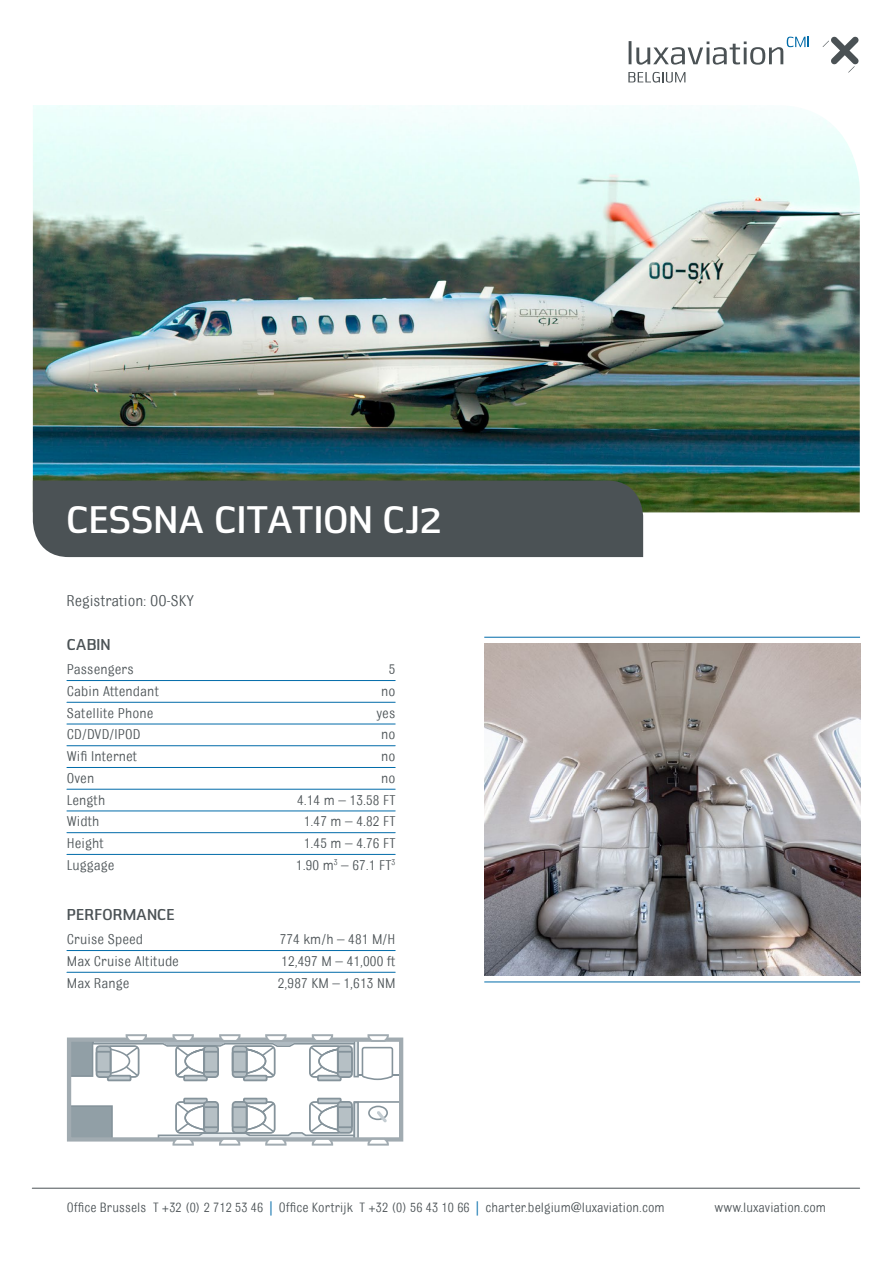
<style>
.page{position:relative;width:893px;height:1263px;background:#fff}
.page>*{position:absolute;margin:0;border:0;box-sizing:border-box;transform-origin:0 0}
.t1{font:700 40.2px "Nuri";color:#fff}
.t2{font:16.5px "Bulldog";color:#4b5255}
.t3{font:700 16.5px "Nuri";color:#4b5255}
.t4{font:15px "Bulldog";letter-spacing:.005em;color:#4b5255}
.t5{font:14.25px "Bulldog";letter-spacing:.005em;color:#4b5255}
.s1{color:#006ba9}
</style>
<div class="page">
<img style="left:33px;top:105px;width:827px;height:407px">
<img style="left:484px;top:643px;width:376px;height:332px">
<hr style="left:629px;top:41px;width:2px;height:23px;background:#4b5255">
<svg style="left:823px;top:36px;width:36px;height:37px"></svg>
<svg style="left:636px;top:37px;width:173px;height:28px"></svg>
<svg style="left:628px;top:72px;width:57px;height:11px"></svg>
<hr style="left:67px;top:680px;width:328px;height:1px;background:#006ba9">
<hr style="left:67px;top:854px;width:328px;height:1px;background:#006ba9">
<hr style="left:67px;top:832px;width:328px;height:1px;background:#006ba9">
<hr style="left:67px;top:810px;width:328px;height:1px;background:#006ba9">
<hr style="left:67px;top:789px;width:328px;height:1px;background:#006ba9">
<hr style="left:67px;top:767px;width:328px;height:1px;background:#006ba9">
<hr style="left:67px;top:745px;width:328px;height:1px;background:#006ba9">
<hr style="left:67px;top:724px;width:328px;height:1px;background:#006ba9">
<hr style="left:67px;top:702px;width:328px;height:1px;background:#006ba9">
<hr style="left:67px;top:950px;width:328px;height:1px;background:#006ba9">
<hr style="left:67px;top:972px;width:328px;height:1px;background:#006ba9">
<hr style="left:32px;top:1188px;width:828px;height:1px;background:#4b5255">
<hr style="left:484px;top:637px;width:376px;height:1px;background:#006ba9">
<hr style="left:484px;top:981px;width:376px;height:1px;background:#006ba9">
<div style="left:33px;top:480px;width:610px;height:77px;background:#4b5255"></div>
<svg style="left:67px;top:1034px;width:336px;height:111px"></svg>
<h1 class="t1" style="left:67px;top:496px;width:376px">CESSNA CITATION CJ2</h1>
<p class="t2" style="left:67px;top:592px;width:129px">Registration: OO-SKY</p>
<p class="t3" style="left:67px;top:634px;width:45px">CABIN</p>
<p class="t4" style="left:67px;top:662px;width:68px">Passengers</p>
<p class="t4" style="left:389px;top:662px;width:8px">5</p>
<p class="t4" style="left:67px;top:683px;width:94px">Cabin Attendant</p>
<p class="t4" style="left:381px;top:683px;width:16px">no</p>
<p class="t4" style="left:67px;top:705px;width:88px">Satellite Phone</p>
<p class="t4" style="left:376px;top:705px;width:21px">yes</p>
<p class="t4" style="left:67px;top:727px;width:75px">CD/DVD/IPOD</p>
<p class="t4" style="left:381px;top:727px;width:16px">no</p>
<p class="t4" style="left:67px;top:749px;width:72px">Wifi Internet</p>
<p class="t4" style="left:381px;top:749px;width:16px">no</p>
<p class="t4" style="left:67px;top:770px;width:29px">Oven</p>
<p class="t4" style="left:381px;top:770px;width:16px">no</p>
<p class="t4" style="left:67px;top:792px;width:40px">Length</p>
<p class="t4" style="left:297px;top:792px;width:100px">4.14 m – 13.58 FT</p>
<p class="t4" style="left:67px;top:814px;width:34px">Width</p>
<p class="t4" style="left:304px;top:814px;width:93px">1.47 m – 4.82 FT</p>
<p class="t4" style="left:67px;top:836px;width:38px">Height</p>
<p class="t4" style="left:304px;top:836px;width:93px">1.45 m – 4.76 FT</p>
<p class="t4" style="left:67px;top:857px;width:49px">Luggage</p>
<p class="t4" style="left:296px;top:857px;width:101px">1.90 m<sup>3</sup> – 67.1 FT<sup>3</sup></p>
<p class="t3" style="left:67px;top:904px;width:109px">PERFORMANCE</p>
<p class="t4" style="left:67px;top:931px;width:78px">Cruise Speed</p>
<p class="t4" style="left:280px;top:931px;width:117px">774 km/h – 481 M/H</p>
<p class="t4" style="left:67px;top:953px;width:114px">Max Cruise Altitude</p>
<p class="t4" style="left:281px;top:953px;width:116px">12,497 M – 41,000 ft</p>
<p class="t4" style="left:67px;top:975px;width:64px">Max Range</p>
<p class="t4" style="left:278px;top:975px;width:119px">2,987 KM – 1,613 NM</p>
<p class="t5" style="left:67px;top:1200px;width:599px">Office Brussels T +32 (0) 2 712 53 46 <span class="s1">|</span> Office Kortrijk T +32 (0) 56 43 10 66 <span class="s1">|</span> charter.belgium@luxaviation.com</p>
<p class="t5" style="left:715px;top:1200px;width:113px">www.luxaviation.com</p>
</div>
